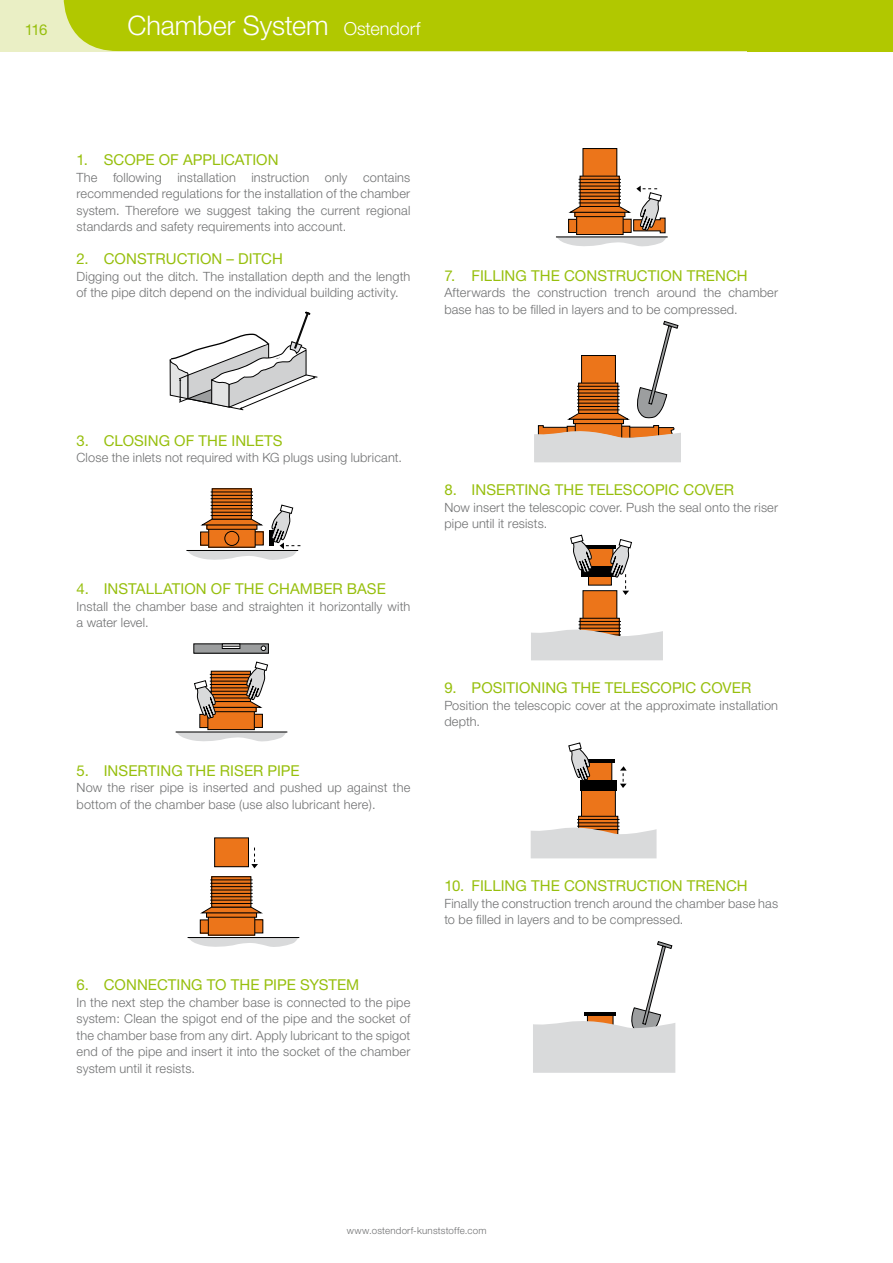
<style>
.page{position:relative;width:893px;height:1263px;background:#fff}
.page>*{position:absolute;margin:0;border:0;box-sizing:border-box;transform-origin:0 0}
.t1{font:300 27px "Helvetica Neue";letter-spacing:-.005em;color:#fff}
.t2{font:15px "Helvetica Neue";letter-spacing:.265em;color:#97bf0d}
.t3{font:300 12.75px/16.5px "Helvetica Neue";letter-spacing:.01em;color:#707172}
.t4{font:300 9.75px "Helvetica Neue";letter-spacing:.02em;color:#707172}
.s1{font-size:18px}
</style>
<div class="page">
<svg style="left:169px;top:312px;width:149px;height:99px"></svg>
<hr style="left:186px;top:550px;width:112px;height:1px;background:#000">
<svg style="left:214px;top:490px;width:36px;height:14px"></svg>
<hr style="left:211px;top:491px;width:42px;height:1px;background:#000">
<hr style="left:211px;top:495px;width:42px;height:1px;background:#000">
<hr style="left:211px;top:498px;width:42px;height:1px;background:#000">
<hr style="left:211px;top:502px;width:42px;height:1px;background:#000">
<svg style="left:188px;top:504px;width:112px;height:56px"></svg>
<div style="left:253px;top:714px;width:9px;height:13px;background:#ec751a"></div>
<div style="left:252px;top:714px;width:11px;height:14px;border:1px solid #000"></div>
<div style="left:200px;top:714px;width:9px;height:13px;background:#ec751a"></div>
<div style="left:199px;top:714px;width:11px;height:14px;border:1px solid #000"></div>
<div style="left:208px;top:710px;width:46px;height:20px;background:#ec751a"></div>
<div style="left:207px;top:710px;width:48px;height:20px;border:1px solid #000"></div>
<svg style="left:176px;top:732px;width:111px;height:10px"></svg>
<hr style="left:176px;top:731px;width:111px;height:1px;background:#000">
<svg style="left:194px;top:661px;width:74px;height:58px"></svg>
<div style="left:194px;top:644px;width:74px;height:9px;background:#9c9e9f"></div>
<div style="left:193px;top:643px;width:76px;height:11px;border:1px solid #000"></div>
<svg style="left:261px;top:645px;width:5px;height:6px"></svg>
<hr style="left:222px;top:644px;width:18px;height:4px;background:#b6b6b6">
<div style="left:222px;top:643px;width:18px;height:6px;border:1px solid #000"></div>
<svg style="left:222px;top:646px;width:18px;height:1px"></svg>
<svg style="left:251px;top:847px;width:7px;height:21px"></svg>
<svg style="left:255px;top:921px;width:6px;height:10px"></svg>
<svg style="left:202px;top:921px;width:6px;height:10px"></svg>
<div style="left:200px;top:919px;width:10px;height:14px;border:1px solid #000"></div>
<div style="left:208px;top:916px;width:47px;height:19px;background:#ec751a"></div>
<div style="left:207px;top:912px;width:50px;height:5px;background:#ec751a"></div>
<svg style="left:200px;top:906px;width:63px;height:8px"></svg>
<div style="left:215px;top:838px;width:33px;height:29px;background:#ec751a"></div>
<div style="left:214px;top:837px;width:35px;height:30px;border:1px solid #000"></div>
<svg style="left:213px;top:878px;width:36px;height:27px"></svg>
<div style="left:211px;top:876px;width:40px;height:31px;border:1px solid #000"></div>
<hr style="left:210px;top:879px;width:43px;height:1px;background:#000">
<hr style="left:210px;top:883px;width:43px;height:1px;background:#000">
<hr style="left:210px;top:886px;width:43px;height:1px;background:#000">
<hr style="left:210px;top:889px;width:43px;height:1px;background:#000">
<hr style="left:210px;top:893px;width:43px;height:1px;background:#000">
<hr style="left:210px;top:896px;width:43px;height:1px;background:#000">
<hr style="left:210px;top:900px;width:43px;height:1px;background:#000">
<hr style="left:210px;top:903px;width:43px;height:1px;background:#000">
<svg style="left:188px;top:938px;width:110px;height:9px"></svg>
<hr style="left:188px;top:937px;width:111px;height:1px;background:#000">
<div style="left:583px;top:149px;width:34px;height:28px;background:#ec751a"></div>
<svg style="left:582px;top:178px;width:36px;height:8px"></svg>
<hr style="left:579px;top:179px;width:42px;height:1px;background:#000">
<hr style="left:579px;top:182px;width:42px;height:1px;background:#000">
<svg style="left:556px;top:186px;width:111px;height:61px"></svg>
<hr style="left:556px;top:236px;width:112px;height:1px;background:#000">
<svg style="left:534px;top:320px;width:147px;height:142px"></svg>
<div style="left:588px;top:559px;width:23px;height:26px;background:#ec751a"></div>
<div style="left:588px;top:559px;width:24px;height:26px;border:1px solid #000"></div>
<div style="left:583px;top:591px;width:34px;height:28px;background:#ec751a"></div>
<div style="left:583px;top:590px;width:34px;height:30px;border:1px solid #000"></div>
<div style="left:580px;top:618px;width:39px;height:29px;background:linear-gradient(to right,#e77319,#e77319)"></div>
<div style="left:580px;top:618px;width:40px;height:29px;border:1px solid #000"></div>
<hr style="left:579px;top:621px;width:42px;height:1px;background:#000">
<hr style="left:579px;top:624px;width:42px;height:1px;background:#000">
<svg style="left:531px;top:627px;width:132px;height:33px;background:#dad7d4"></svg>
<div style="left:586px;top:547px;width:27px;height:26px;background:#ec751a"></div>
<hr style="left:584px;top:546px;width:32px;height:3px;background:#000">
<div style="left:581px;top:566px;width:37px;height:10px;background:#000"></div>
<svg style="left:610px;top:539px;width:22px;height:56px"></svg>
<svg style="left:570px;top:534px;width:22px;height:39px"></svg>
<div style="left:585px;top:762px;width:27px;height:25px;background:#ec751a"></div>
<div style="left:581px;top:789px;width:34px;height:28px;background:#ec751a"></div>
<div style="left:581px;top:788px;width:35px;height:30px;border:1px solid #000"></div>
<div style="left:579px;top:816px;width:39px;height:29px;background:linear-gradient(to right,#e9731a,#e9731a)"></div>
<div style="left:578px;top:816px;width:40px;height:29px;border:1px solid #000"></div>
<hr style="left:583px;top:760px;width:32px;height:3px;background:#000">
<div style="left:580px;top:780px;width:37px;height:10px;background:#000"></div>
<svg style="left:568px;top:742px;width:22px;height:38px"></svg>
<hr style="left:577px;top:819px;width:42px;height:1px;background:#000">
<hr style="left:577px;top:822px;width:42px;height:1px;background:#000">
<svg style="left:531px;top:825px;width:126px;height:33px;background:#dad6d4"></svg>
<svg style="left:620px;top:766px;width:7px;height:22px"></svg>
<svg style="left:533px;top:941px;width:142px;height:132px"></svg>
<div style="left:0;top:0;width:893px;height:51px;background:#eaefc5"></div>
<div style="left:64px;top:0;width:683px;height:51px;background:#b1c800"></div>
<div style="left:747px;top:0;width:146px;height:51px;background:#b1c800"></div>
<p class="t2" style="left:25px;top:20px;width:24px">116</p>
<h1 class="t1" style="left:128px;top:9px;width:295px">Chamber System <span class="s1">Ostendorf</span></h1>
<p class="t2" style="left:77px;top:151px;width:48px">1. SCOPE</p>
<p class="t2" style="left:159px;top:151px;width:35px">OF APP</p>
<p class="t2" style="left:212px;top:151px;width:18px">L ICATION</p>
<p class="t3" style="left:77px;top:169px;width:335px;text-align:justify">The following installation instruction only contains recommended regulations for the installation of the chamber system. Therefore we suggest taking the current regional standards and safety requirements into account.</p>
<p class="t2" style="left:77px;top:250px;width:50px">2. CONSTR</p>
<p class="t2" style="left:166px;top:250px;width:21px">UCTION</p>
<p class="t2" style="left:227px;top:250px;width:21px">– DITC</p>
<p class="t2" style="left:272px;top:250px;width:12px">H</p>
<p class="t3" style="left:77px;top:268px;width:335px">Digging out the ditch. The installation depth and the length of the pipe ditch depend on the individual building activity.</p>
<p class="t2" style="left:444px;top:267px;width:22px">7. FI</p>
<p class="t2" style="left:484px;top:267px;width:92px">LLING THECONSTR</p>
<p class="t2" style="left:626px;top:267px;width:21px">UCTION</p>
<p class="t2" style="left:687px;top:267px;width:11px">TRENC</p>
<p class="t2" style="left:737px;top:267px;width:12px">H</p>
<p class="t3" style="left:444px;top:284px;width:335px">Afterwards the construction trench around the chamber base has to be filled in layers and to be compressed.</p>
<p class="t2" style="left:77px;top:432px;width:56px">3. CLOSIN</p>
<p class="t2" style="left:159px;top:432px;width:106px">G OF THEINLETS</p>
<p class="t3" style="left:77px;top:449px;width:327px">Close the inlets not required with KG plugs using lubricant.</p>
<p class="t2" style="left:77px;top:580px;width:42px">4. INSTA</p>
<p class="t2" style="left:146px;top:580px;width:27px">LLATION</p>
<p class="t2" style="left:211px;top:580px;width:91px">OF THE CHAMBER</p>
<p class="t2" style="left:347px;top:580px;width:11px">BASE</p>
<p class="t3" style="left:77px;top:598px;width:335px">Install the chamber base and straighten it horizontally with a water level.</p>
<p class="t2" style="left:77px;top:762px;width:41px">5. INSERTIN</p>
<p class="t2" style="left:171px;top:762px;width:58px">G THE RISER</p>
<p class="t2" style="left:268px;top:762px;width:9px">PIPE</p>
<p class="t3" style="left:77px;top:779px;width:335px">Now the riser pipe is inserted and pushed up against the bottom of the chamber base (use also lubricant here).</p>
<p class="t2" style="left:77px;top:976px;width:49px">6. CONNECTIN</p>
<p class="t2" style="left:191px;top:976px;width:82px">G TO THEPIPE</p>
<p class="t2" style="left:300px;top:976px;width:30px">SYSTEM</p>
<p class="t3" style="left:77px;top:994px;width:335px;text-align:justify">In the next step the chamber base is connected to the pipe system: Clean the spigot end of the pipe and the socket of the chamber base from any dirt. Apply lubricant to the spigot end of the pipe and insert it into the socket of the chamber system until it resists.</p>
<p class="t2" style="left:444px;top:481px;width:41px">8. INSERTIN</p>
<p class="t2" style="left:539px;top:481px;width:85px">G THETELESCOPIC</p>
<p class="t2" style="left:683px;top:481px;width:11px">COVER</p>
<p class="t3" style="left:444px;top:499px;width:335px">Now insert the telescopic cover. Push the seal onto the riser pipe until it resists.</p>
<p class="t2" style="left:444px;top:679px;width:47px">9. POSITIONIN</p>
<p class="t2" style="left:556px;top:679px;width:85px">G THETELESCOPIC</p>
<p class="t2" style="left:701px;top:679px;width:11px">COVER</p>
<p class="t3" style="left:444px;top:697px;width:335px">Position the telescopic cover at the approximate installation depth.</p>
<p class="t2" style="left:444px;top:877px;width:131px">10. FI LLING THECONSTR</p>
<p class="t2" style="left:626px;top:877px;width:21px">UCTION</p>
<p class="t2" style="left:687px;top:877px;width:11px">TRENC</p>
<p class="t2" style="left:737px;top:877px;width:12px">H</p>
<p class="t3" style="left:444px;top:895px;width:335px">Finally the construction trench around the chamber base has to be filled in layers and to be compressed.</p>
<p class="t4" style="left:347px;top:1225px;width:141px">www.ostendorf-kunststoffe.com</p>
</div>
